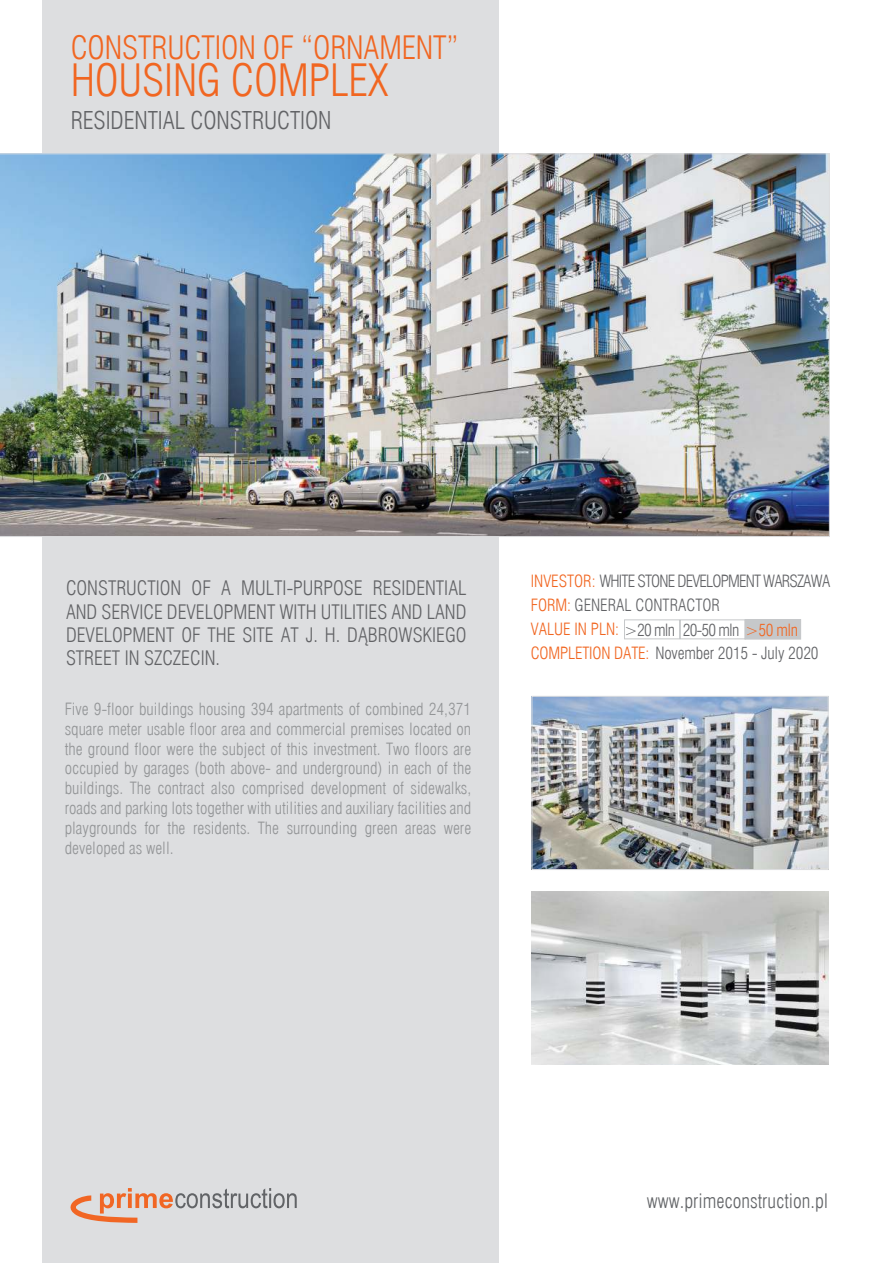
<style>
.page{position:relative;width:893px;height:1263px;background:#fff}
.page>*{position:absolute;margin:0;border:0;box-sizing:border-box;transform-origin:0 0}
.t1{font:43.5px "Swis 721 Lt Cn EU";letter-spacing:-.005em;color:#f16621}
.t2{font:31.5px "Swis 721 Lt Cn EU";letter-spacing:-.005em;color:#f16621}
.t3{font:24px "Swis 721 Lt Cn EU";letter-spacing:-.005em;color:#626366}
.t4{font:19.5px/23.4px "Swis 721 Lt Cn EU";color:#626366;text-align:justify}
.t5{font:19.5px "Swis 721 Lt Cn EU";color:#626467}
.t6{font:16.5px/19.8px "Swis 721 Lt Cn EU";color:#939597;text-align:justify}
.t7{font:16.5px/24px "Swis 721 Lt Cn EU";letter-spacing:-.01em;color:#626366}
.t8{font:16.5px "Swis 721 Lt Cn EU";letter-spacing:-.05em;color:#626366}
.s1{color:#f16621}
</style>
<div class="page">
<div style="left:42px;top:0;width:456px;height:1263px;background:#dddee0"></div>
<svg style="left:70px;top:1188px;width:227px;height:35px"></svg>
<img style="left:534px;top:698px;width:292px;height:170px">
<img style="left:532px;top:891px;width:296px;height:173px">
<div style="left:532px;top:696px;width:296px;height:174px;border:1px solid #dddee0"></div>
<img style="left:0;top:153px;width:830px;height:384px">
<div style="left:680px;top:619px;width:66px;height:20px;border:1px solid #c6c8ca"></div>
<div style="left:745px;top:620px;width:55px;height:19px;background:#c6c8ca"></div>
<div style="left:744px;top:619px;width:57px;height:21px;border:2px solid #c6c8ca"></div>
<div style="left:624px;top:619px;width:56px;height:20px;border:1px solid #c6c8ca"></div>
<h2 class="t2" style="left:71px;top:35px;width:390px">CONSTRUCTION OF “ORNAMENT”</h2>
<h1 class="t1" style="left:71px;top:63px;width:319px">HOUSING COMPLEX</h1>
<h3 class="t3" style="left:71px;top:111px;width:262px">RESIDENTIAL CONSTRUCTION</h3>
<p class="t4" style="left:66px;top:578px;width:402px">CONSTRUCTION OF A MULTI-PURPOSE RESIDENTIAL AND SERVICE DEVELOPMENT WITH UTILITIES AND LAND DEVELOPMENT OF THE SITE AT J. H. DĄBROWSKIEGO STREET IN SZCZECIN.</p>
<p class="t6" style="left:65px;top:699px;width:408px">Five 9-floor buildings housing 394 apartments of combined 24,371 square meter usable floor area and commercial premises located on the ground floor were the subject of this investment. Two floors are occupied by garages (both above- and underground) in each of the buildings. The contract also comprised development of sidewalks, roads and parking lots together with utilities and auxiliary facilities and playgrounds for the residents. The surrounding green areas were developed as well.</p>
<p class="t8" style="left:531px;top:575px;width:301px"><span class="s1">INVESTOR:</span> WHITE STONE DEVELOPMENT WARSZAWA</p>
<p class="t7" style="left:531px;top:595px;width:289px"><span class="s1">FORM:</span> GENERAL CONTRACTOR<br><span class="s1">VALUE IN PLN:</span> &gt;20 mln 20-50 mln <span class="s1">&gt;50 mln<br>COMPLETION DATE:</span> November 2015 - July 2020</p>
<p class="t5" style="left:647px;top:1193px;width:183px">www.primeconstruction.pl</p>
</div>
